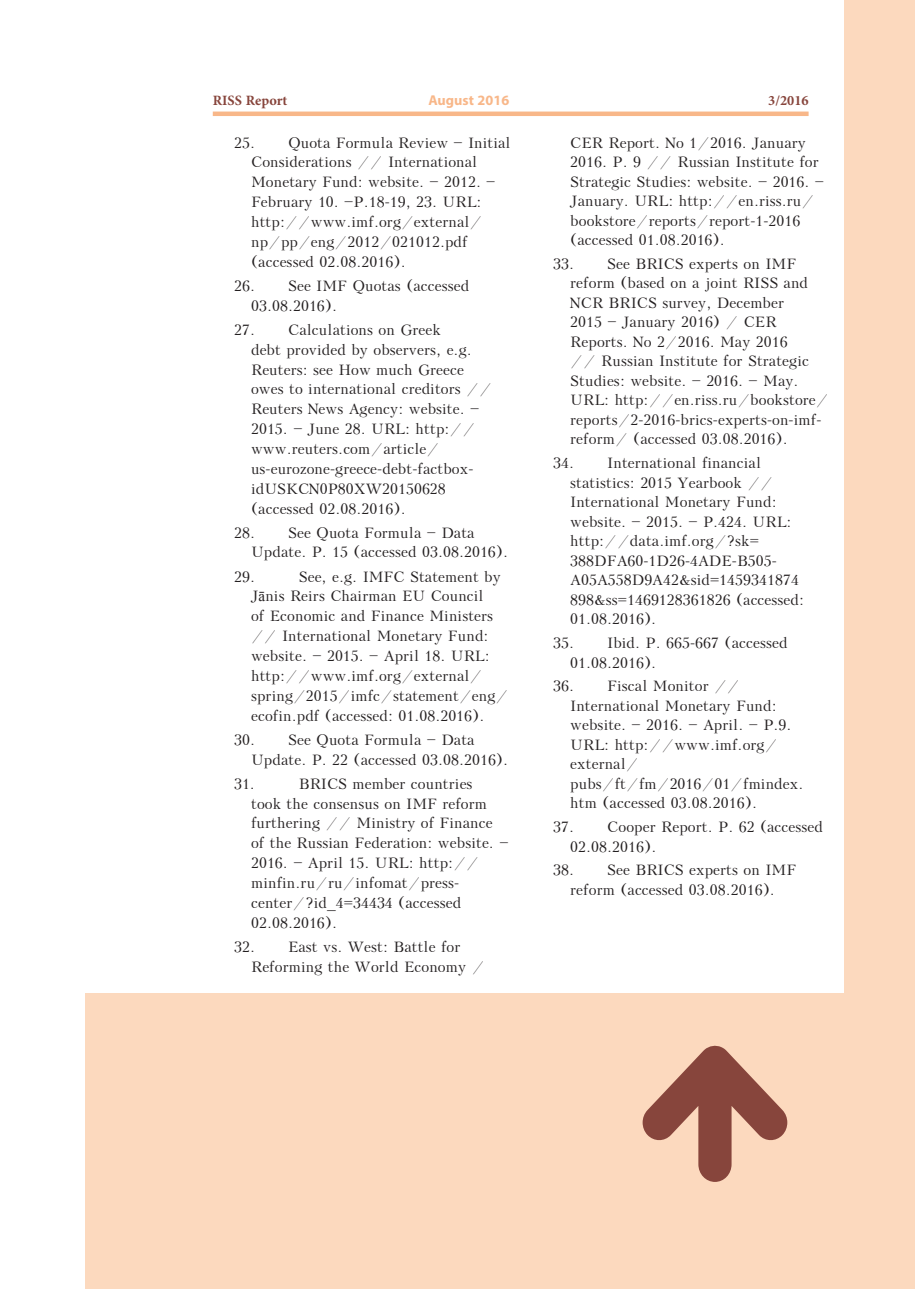
<style>
.page{position:relative;width:915px;height:1289px;background:#fff}
.page>*{position:absolute;margin:0;border:0;box-sizing:border-box;transform-origin:0 0}
.t1{font:15px/19.8px "Peterburg";letter-spacing:.005em;color:#231f20}
.t2{font:700 14.25px "Minion Pro";color:#87453c}
.t3{font:700 14.25px "Myriad Pro";color:#f8b789}
.s1{font-family:"Times New Roman"}
</style>
<div class="page">
<div style="left:213px;top:111px;width:595px;height:5px;background:#f8b789"></div>
<div style="left:85px;top:993px;width:829px;height:295px;background:#fcd9be"></div>
<div style="left:844px;top:0;width:70px;height:1057px;background:#fcd9be"></div>
<svg style="left:642px;top:1045px;width:145px;height:136px"></svg>
<p class="t2" style="left:213px;top:90px;width:76px">RISS Report</p>
<p class="t3" style="left:428px;top:91px;width:82px">August 2016</p>
<p class="t2" style="left:768px;top:90px;width:42px">3/2016</p>
<p class="t1" style="left:251px;top:132px;width:261px;text-indent:-17px">25. Quota Formula Review – Initial<br>Considerations // International<br>Monetary Fund: website. – 2012. –<br>February 10. –P.18-19, 23. URL: http://www.imf.org/external/ np/pp/eng/2012/021012.pdf (accessed 02.08.2016).</p>
<p class="t1" style="left:251px;top:276px;width:220px;text-indent:-17px">26. See IMF Quotas (accessed<br>03.08.2016).</p>
<p class="t1" style="left:251px;top:320px;width:242px;text-indent:-17px">27. Calculations on Greek<br>debt provided by observers, e.g.<br>Reuters: see How much Greece owes to international creditors //<br>Reuters News Agency: website. –<br>2015. – June 28. URL: http:// www.reuters.com/article/ us-eurozone-greece-debt-factbox&shy;idUSKCN0P80XW20150628 (accessed 02.08.2016).</p>
<p class="t1" style="left:251px;top:522px;width:258px;text-indent:-17px">28. See Quota Formula – Data<br>Update. P. 15 (accessed 03.08.2016).</p>
<p class="t1" style="left:234px;top:566px;width:22px">29.</p>
<p class="t1" style="left:570px;top:133px;width:255px">CER Report. No 1/2016. January 2016. P. 9 // Russian Institute for Strategic Studies: website. – 2016. – January. URL: http://en.riss.ru/ bookstore/reports/report-1-2016 (accessed 01.08.2016).</p>
<p class="t1" style="left:570px;top:254px;width:260px;text-indent:-17px">33. See BRICS experts on IMF reform (based on a joint RISS and<br>NCR BRICS survey, December<br>2015 – January 2016) / CER<br>Reports. No 2/2016. May 2016<br>// Russian Institute for Strategic<br>Studies: website. – 2016. – May.<br>URL: http://en.riss.ru/bookstore/ reports/2-2016-brics-experts-on-imf&shy;reform/ (accessed 03.08.2016).</p>
<p class="t1" style="left:570px;top:453px;width:235px;text-indent:-17px">34. International financial statistics: 2015 Yearbook //<br>International Monetary Fund: website. – 2015. – P.424. URL: http://data.imf.org/?sk=<br>388DFA60-1D26-4ADE-B505-<br>A05A558D9A42&amp;sid=1459341874<br>898&amp;ss=1469128361826 (accessed:<br>01.08.2016).</p>
<p class="t1" style="left:570px;top:633px;width:219px;text-indent:-17px">35. Ibid. P. 665-667 (accessed<br>01.08.2016).</p>
<p class="t1" style="left:570px;top:676px;width:234px;text-indent:-17px">36. Fiscal Monitor //<br>International Monetary Fund: website. – 2016. – April. – P.9.<br>URL: http://www.imf.org/ external/ pubs/ft/fm/2016/01/fmindex. htm (accessed 03.08.2016).</p>
<p class="t1" style="left:570px;top:817px;width:254px;text-indent:-17px">37. Cooper Report. P. 62 (accessed<br>02.08.2016).</p>
<p class="t1" style="left:553px;top:860px;width:244px;text-align:center">38. See BRICS experts on IMF reform (accessed 03.08.2016).</p>
<p class="t1" style="left:251px;top:566px;width:258px;text-indent:48px">See, e.g. IMFC Statement by J<span class="s1">ā</span>nis Reirs Chairman EU Council<br>of Economic and Finance Ministers // International Monetary Fund: website. – 2015. – April 18. URL: http://www.imf.org/external/ spring/2015/imfc/statement/eng/ ecofin.pdf (accessed: 01.08.2016).</p>
<p class="t1" style="left:251px;top:729px;width:258px;text-indent:-17px">30. See Quota Formula – Data<br>Update. P. 22 (accessed 03.08.2016).</p>
<p class="t1" style="left:234px;top:773px;width:22px">31.</p>
<p class="t1" style="left:251px;top:773px;width:259px;text-indent:48px">BRICS member countries<br>took the consensus on IMF reform furthering // Ministry of Finance of the Russian Federation: website. –<br>2016. – April 15. URL: http:// minfin.ru/ru/infomat/press&shy;center/?id_4=34434 (accessed<br>02.08.2016).</p>
<p class="t1" style="left:251px;top:936px;width:235px;text-indent:-17px">32. East vs. West: Battle for<br>Reforming the World Economy /</p>
</div>
